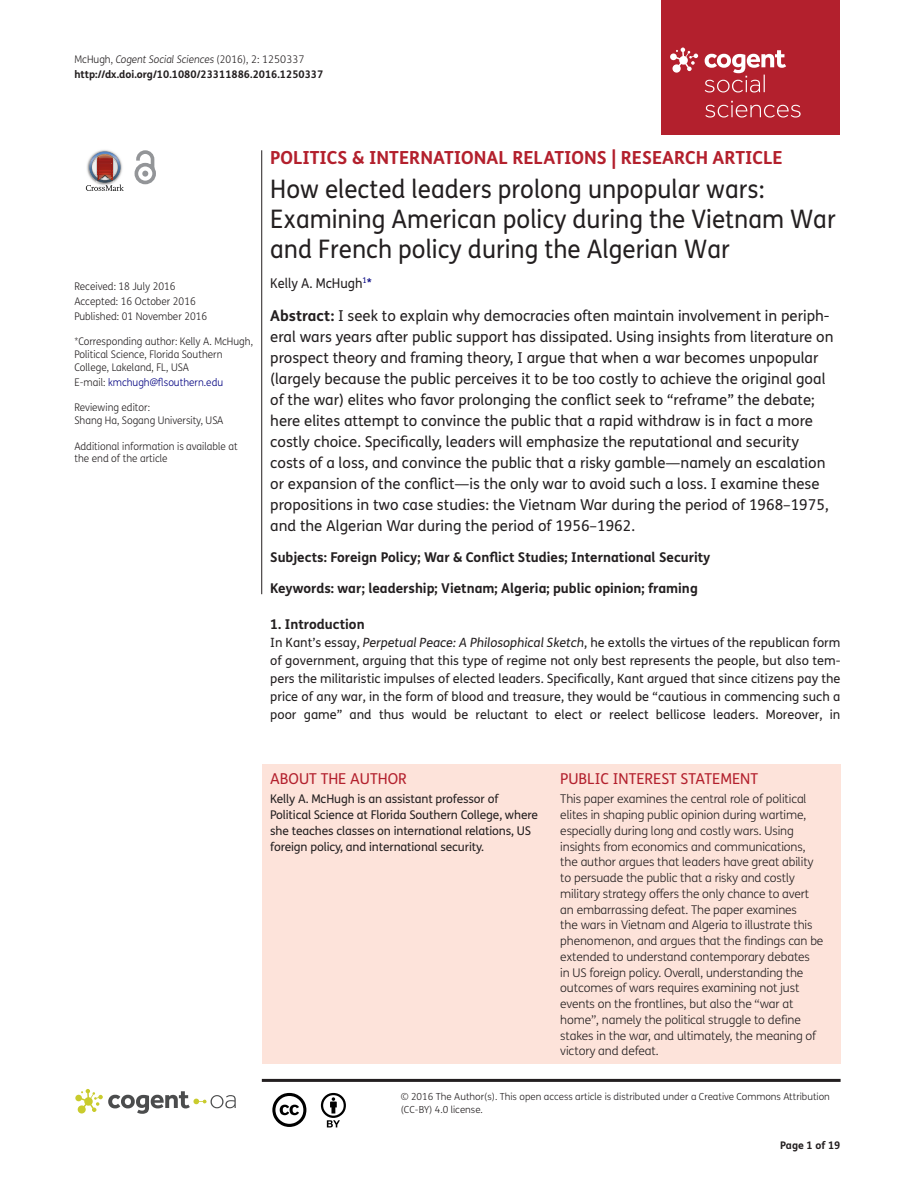
<style>
.page{position:relative;width:915px;height:1191px;background:#fff}
.page>*{position:absolute;margin:0;border:0;box-sizing:border-box;transform-origin:0 0}
.t1{font:25.5px/30px "FS Me Pro";color:#231f20;scale:.95 1}
.t2{font:700 18px "FS Me Pro";color:#b3202d}
.t3{font:15px/21px "FS Me Pro";color:#231f20}
.t4{font:15px "FS Me Pro";color:#b3202d}
.t5{font:700 13.5px "FS Me Pro";color:#231f20}
.t6{font:13.5px "FS Me Pro";color:#231f20;scale:.95 1}
.t7{font:12.75px/18px "FS Me Pro";color:#231f20;text-align:justify}
.t8{font:300 12px/15.8px "FS Me Pro";letter-spacing:-.01em;color:#231f20}
.t9{font:12px/15.8px "FS Me Pro";letter-spacing:-.01em;color:#231f20}
.t10{font:300 10.5px/12.8px "FS Me Pro";color:#231f20;scale:.95 1}
.t11{font:700 10.5px/15px "FS Me Pro";color:#231f20}
.t12{font:300 10.5px "FS Me Pro";color:#000080;scale:.95 1}
.t13{font:300 9.75px/12.8px "FS Me Pro";color:#231f20}
.s1{font-weight:300}
.s2{font-weight:300;font-style:italic}
.s3{color:#231f20}
.s4{color:#000080}
.s5{font-weight:700}
.s6{font-style:italic}
</style>
<div class="page">
<div style="left:661px;top:0;width:179px;height:134px;background:#b3202d"></div>
<svg style="left:670px;top:48px;width:28px;height:25px"></svg>
<svg style="left:705px;top:101px;width:95px;height:16px"></svg>
<svg style="left:704px;top:50px;width:81px;height:42px"></svg>
<div style="left:261px;top:764px;width:579px;height:299px;background:#fde3da"></div>
<svg style="left:86px;top:151px;width:38px;height:40px"></svg>
<svg style="left:134px;top:150px;width:22px;height:34px"></svg>
<hr style="left:261px;top:150px;width:1px;height:444px;background:#231f20">
<hr style="left:262px;top:1078px;width:578px;height:3px;background:#231f20">
<svg style="left:75px;top:1089px;width:161px;height:24px"></svg>
<svg style="left:272px;top:1093px;width:34px;height:34px"></svg>
<svg style="left:321px;top:1093px;width:25px;height:34px"></svg>
<p class="t11" style="left:74px;top:51px;width:250px"><span class="s1">McHugh,</span> <span class="s2">Cogent Social Sciences</span> <span class="s1">(2016), 2: 1250337 </span>http://dx.doi.org/10.1080/23311886.2016.1250337</p>
<p class="t10" style="left:74px;top:279px;width:141px;line-height:14.9px">Received: 18 July 2016<br>Accepted: 16 October 2016<br>Published: 01 November 2016</p>
<p class="t10" style="left:74px;top:335px;width:189px">*Corresponding author: Kelly A. McHugh,<br>Political Science, Florida Southern<br>College, Lakeland, FL, USA</p>
<p class="t12" style="left:74px;top:375px;width:158px"><span class="s3">E-mail:</span> kmchugh@flsouthern.edu</p>
<p class="t10" style="left:74px;top:401px;width:158px">Reviewing editor:<br>Shang Ha, Sogang University, USA</p>
<p class="t10" style="left:74px;top:439px;width:173px">Additional information is available at the end of the article</p>
<p class="t2" style="left:270px;top:143px;width:513px">POLITICS &amp; INTERNATIONAL RELATIONS | RESEARCH ARTICLE</p>
<h1 class="t1" style="left:270px;top:174px;width:596px">How elected leaders prolong unpopular wars:<br>Examining American policy during the Vietnam War and French policy during the Algerian War</h1>
<p class="t6" style="left:270px;top:273px;width:109px">Kelly A. McHugh<sup>1</sup><span class="s4">*</span></p>
<p class="t3" style="left:270px;top:305px;width:564px"><span class="s5">Abstract:</span> I seek to explain why democracies often maintain involvement in periph&shy;eral wars years after public support has dissipated. Using insights from literature on prospect theory and framing theory, I argue that when a war becomes unpopular (largely because the public perceives it to be too costly to achieve the original goal of the war) elites who favor prolonging the conflict seek to “reframe” the debate; here elites attempt to convince the public that a rapid withdraw is in fact a more costly choice. Specifically, leaders will emphasize the reputational and security costs of a loss, and convince the public that a risky gamble—namely an escalation or expansion of the conflict—is the only war to avoid such a loss. I examine these propositions in two case studies: the Vietnam War during the period of 1968–1975, and the Algerian War during the period of 1956–1962.</p>
<p class="t5" style="left:270px;top:547px;width:441px">Subjects: Foreign Policy; War &amp; Conflict Studies; International Security</p>
<p class="t5" style="left:270px;top:578px;width:429px">Keywords: war; leadership; Vietnam; Algeria; public opinion; framing</p>
<p class="t5" style="left:270px;top:614px;width:96px">1. Introduction</p>
<p class="t7" style="left:270px;top:633px;width:571px">In Kant’s essay, <span class="s6">Perpetual Peace: A Philosophical Sketch</span>, he extolls the virtues of the republican form of government, arguing that this type of regime not only best represents the people, but also tem&shy;pers the militaristic impulses of elected leaders. Specifically, Kant argued that since citizens pay the price of any war, in the form of blood and treasure, they would be “cautious in commencing such a poor game” and thus would be reluctant to elect or reelect bellicose leaders. Moreover, in</p>
<p class="t4" style="left:270px;top:768px;width:138px">ABOUT THE AUTHOR</p>
<p class="t9" style="left:270px;top:791px;width:269px">Kelly A. McHugh is an assistant professor of Political Science at Florida Southern College, where she teaches classes on international relations, US foreign policy, and international security.</p>
<p class="t4" style="left:560px;top:768px;width:199px">PUBLIC INTEREST STATEMENT</p>
<p class="t8" style="left:560px;top:791px;width:264px">This paper examines the central role of political elites in shaping public opinion during wartime, especially during long and costly wars. Using insights from economics and communications, the author argues that leaders have great ability to persuade the public that a risky and costly military strategy offers the only chance to avert an embarrassing defeat. The paper examines<br>the wars in Vietnam and Algeria to illustrate this phenomenon, and argues that the findings can be extended to understand contemporary debates<br>in US foreign policy. Overall, understanding the outcomes of wars requires examining not just events on the frontlines, but also the “war at home”, namely the political struggle to define stakes in the war, and ultimately, the meaning of victory and defeat.</p>
<p class="t13" style="left:400px;top:1090px;width:430px">© 2016 The Author(s). This open access article is distributed under a Creative Commons Attribution (CC-BY) 4.0 license.</p>
<p class="t11" style="left:780px;top:1137px;width:62px">Page 1 of 19</p>
</div>
